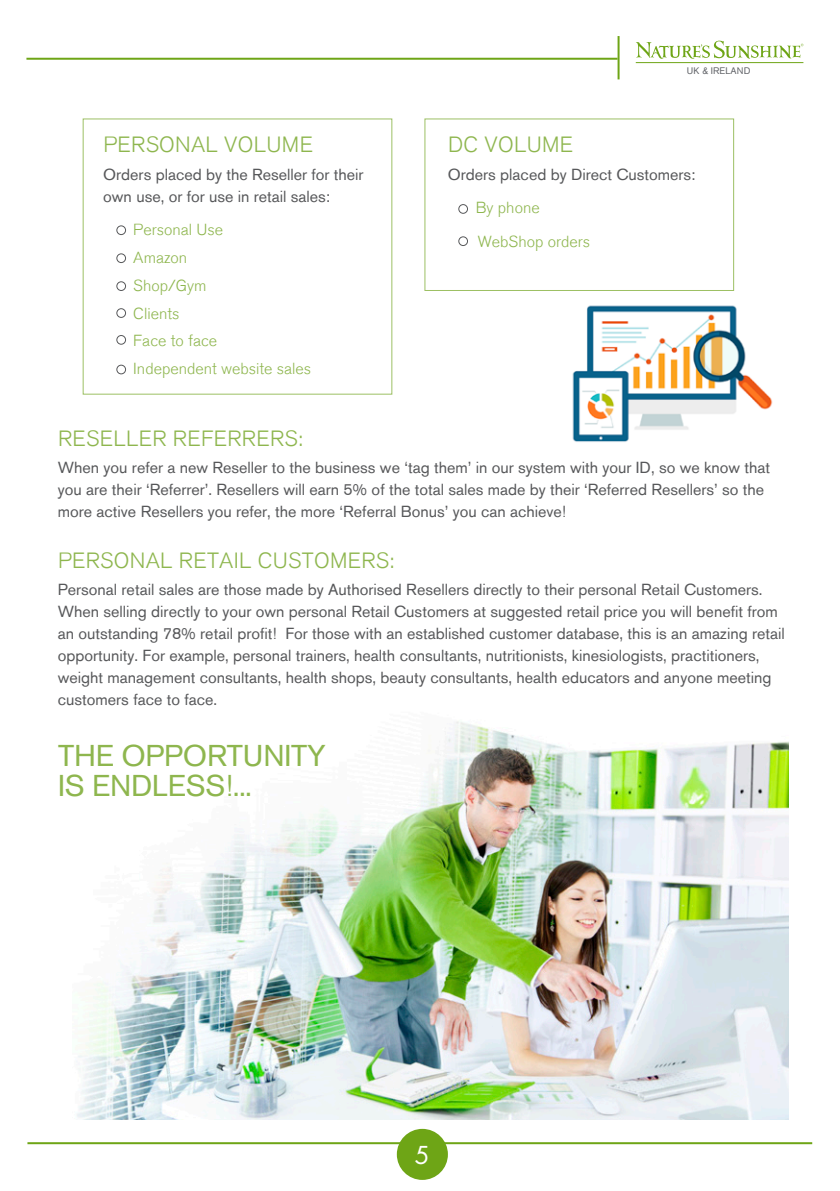
<style>
.page{position:relative;width:840px;height:1191px;background:#fff}
.page>*{position:absolute;margin:0;border:0;box-sizing:border-box;transform-origin:0 0}
.t1{font:30px/30px "Akzidenz Grotesk BE";letter-spacing:-.005em;color:#8eb64e}
.t2{font:24px "Futura";color:#fff}
.t3{font:300 22px "Akzidenz Grotesk BE";letter-spacing:.015em;color:#8eb64e}
.t4{font:16px/22px "Akzidenz Grotesk BE";color:#57585a}
.t5{font:300 16px "Akzidenz Grotesk BE";color:#8eb64e}
.t6{font:9.4px "Akzidenz Grotesk BE";letter-spacing:.015em;color:#63656a}
</style>
<div class="page">
<img style="left:76px;top:721px;width:711px;height:398px">
<hr style="left:617px;top:36px;width:2px;height:43px;background:#6ea516">
<hr style="left:26px;top:58px;width:591px;height:2px;background:#6ea516">
<hr style="left:27px;top:1142px;width:784px;height:2px;background:#6ea516">
<svg style="left:636px;top:40px;width:167px;height:19px"></svg>
<hr style="left:635px;top:62px;width:168px;height:1px;background:#6ea516">
<div style="left:116px;top:225px;width:10px;height:10px;border:1px solid #57585a;border-radius:50%"></div>
<div style="left:458px;top:204px;width:9px;height:10px;border:1px solid #57585a;border-radius:50%"></div>
<div style="left:458px;top:236px;width:9px;height:10px;border:1px solid #57585a;border-radius:50%"></div>
<div style="left:116px;top:253px;width:10px;height:10px;border:1px solid #57585a;border-radius:50%"></div>
<div style="left:116px;top:281px;width:10px;height:10px;border:1px solid #57585a;border-radius:50%"></div>
<div style="left:116px;top:308px;width:10px;height:10px;border:1px solid #57585a;border-radius:50%"></div>
<div style="left:116px;top:335px;width:10px;height:10px;border:1px solid #57585a;border-radius:50%"></div>
<div style="left:116px;top:365px;width:10px;height:9px;border:1px solid #57585a;border-radius:50%"></div>
<div style="left:83px;top:118px;width:309px;height:277px;border:1px solid #9dc064"></div>
<div style="left:424px;top:118px;width:309px;height:173px;border:1px solid #9dc064"></div>
<img style="left:572px;top:305px;width:201px;height:137px">
<div style="left:396px;top:1128px;width:51px;height:51px;background:#6ea516;border-radius:50%"></div>
<p class="t3" style="left:103px;top:132px;width:211px">PERSONAL VOLUME</p>
<p class="t4" style="left:103px;top:164px;width:262px">Orders placed by the Reseller for their own use, or for use in retail sales:</p>
<p class="t5" style="left:133px;top:221px;width:91px">Personal Use</p>
<p class="t5" style="left:133px;top:249px;width:55px">Amazon</p>
<p class="t5" style="left:133px;top:276px;width:74px">Shop/Gym</p>
<p class="t5" style="left:133px;top:304px;width:47px">Clients</p>
<p class="t5" style="left:133px;top:332px;width:85px">Face to face</p>
<p class="t5" style="left:133px;top:359px;width:179px">Independent website sales</p>
<p class="t6" style="left:686px;top:65px;width:65px">UK &amp; IRELAND</p>
<p class="t3" style="left:448px;top:132px;width:127px">DC VOLUME</p>
<p class="t4" style="left:447px;top:164px;width:249px">Orders placed by Direct Customers:</p>
<p class="t5" style="left:475px;top:199px;width:65px">By phone</p>
<p class="t5" style="left:477px;top:232px;width:114px">WebShop orders</p>
<p class="t3" style="left:58px;top:426px;width:246px">RESELLER REFERRERS:</p>
<p class="t4" style="left:58px;top:457px;width:713px">When you refer a new Reseller to the business we ‘tag them’ in our system with your ID, so we know that you are their ‘Referrer’. Resellers will earn 5% of the total sales made by their ‘Referred Resellers’ so the more active Resellers you refer, the more ‘Referral Bonus’ you can achieve!</p>
<p class="t3" style="left:58px;top:548px;width:337px">PERSONAL RETAIL CUSTOMERS:</p>
<p class="t4" style="left:58px;top:579px;width:728px">Personal retail sales are those made by Authorised Resellers directly to their personal Retail Customers.<br>When selling directly to your own personal Retail Customers at suggested retail price you will benefit from an outstanding 78% retail profit! For those with an established customer database, this is an amazing retail opportunity. For example, personal trainers, health consultants, nutritionists, kinesiologists, practitioners, weight management consultants, health shops, beauty consultants, health educators and anyone meeting customers face to face.</p>
<p class="t1" style="left:58px;top:740px;width:269px">THE OPPORTUNITY<br>IS ENDLESS!...</p>
<p class="t2" style="left:415px;top:1138px;width:16px">5</p>
</div>
